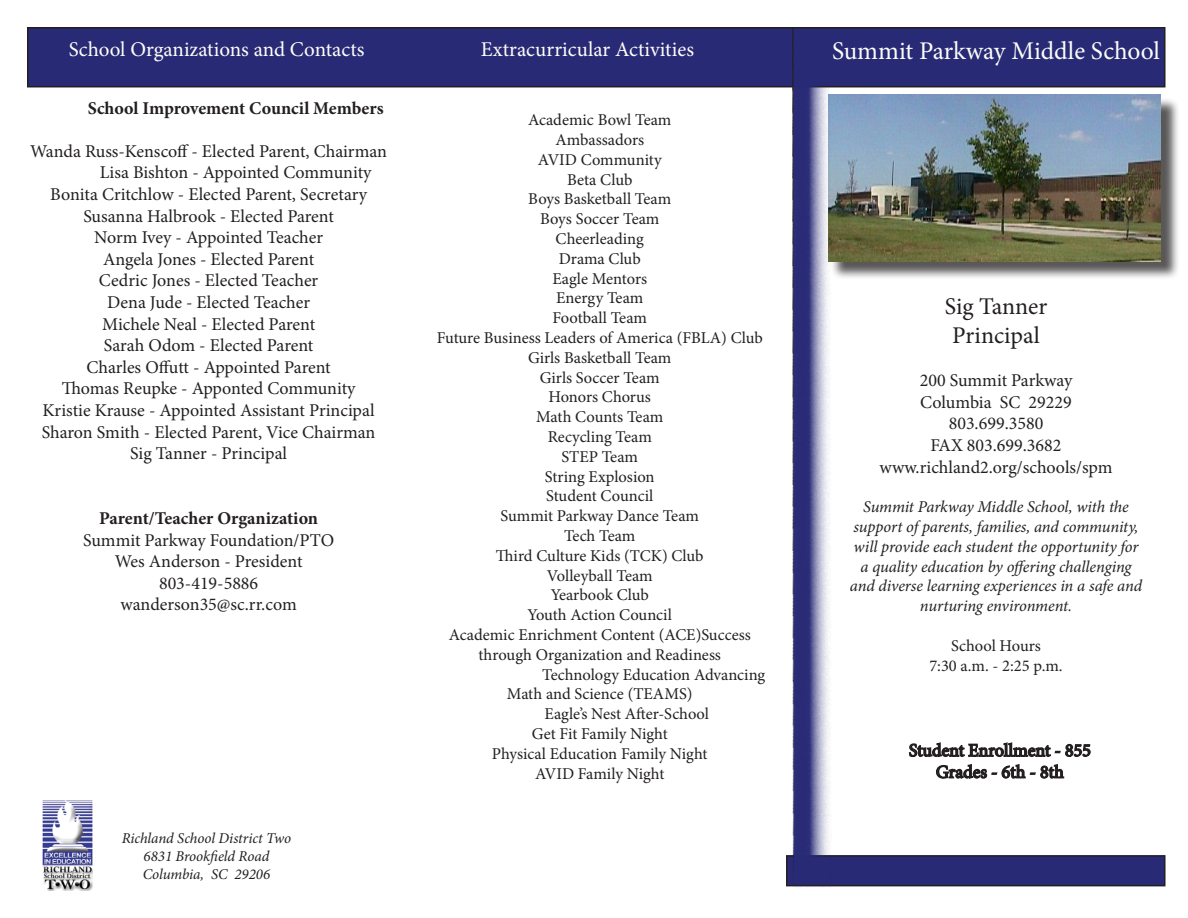
<style>
.page{position:relative;width:1188px;height:918px;background:#fff}
.page>*{position:absolute;margin:0;border:0;box-sizing:border-box;transform-origin:0 0}
.t1{font:25.5px "Minion Pro";letter-spacing:-.005em;color:#fbfdf8}
.t2{font:24px "Minion Pro";color:#231f20}
.t3{font:21px "Minion Pro";color:#fffefa}
.t4{font:18px "Minion Pro";color:#231f20}
.t5{font:700 18px "Minion Pro";letter-spacing:-.005em;color:#231f20}
.t6{font:16.5px/19.8px "Minion Pro";color:#231f20;text-align:center}
.t7{font:italic 16.5px/19.8px "Minion Pro";letter-spacing:-.01em;color:#231f20;text-align:center}
.t8{font:italic 15px "Minion Pro";letter-spacing:-.005em;color:#231f20}
</style>
<div class="page">
<div style="left:28px;top:28px;width:1137px;height:59px;background:#292a76"></div>
<div style="left:27px;top:27px;width:1139px;height:60px;border:2px solid #231f20"></div>
<div style="left:830px;top:97px;width:350px;height:183px;background:#231f20;opacity:.75"></div>
<img style="left:832px;top:95px;width:329px;height:166px">
<div style="left:787px;top:856px;width:378px;height:30px;background:#292a76"></div>
<div style="left:786px;top:855px;width:380px;height:31px;border:2px solid #231f20"></div>
<img style="left:43px;top:800px;width:50px;height:91px">
<svg style="left:908px;top:742px;width:183px;height:37px"></svg>
<svg style="left:795px;top:84px;width:34px;height:803px;background:#6e6fa2"></svg>
<p class="t3" style="left:69px;top:35px;width:297px">School Organizations and Contacts</p>
<p class="t3" style="left:481px;top:35px;width:215px">Extracurricular Activities</p>
<p class="t1" style="left:832px;top:34px;width:330px">Summit Parkway Middle School</p>
<p class="t5" style="left:88px;top:95px;width:297px">School Improvement Council Members</p>
<p class="t4" style="left:30px;top:139px;width:358px">Wanda Russ-Kenscoff - Elected Parent, Chairman</p>
<p class="t4" style="left:100px;top:161px;width:273px">Lisa Bishton - Appointed Community</p>
<p class="t4" style="left:50px;top:182px;width:319px">Bonita Critchlow - Elected Parent, Secretary</p>
<p class="t4" style="left:83px;top:204px;width:252px">Susanna Halbrook - Elected Parent</p>
<p class="t4" style="left:94px;top:225px;width:230px">Norm Ivey - Appointed Teacher</p>
<p class="t4" style="left:103px;top:247px;width:213px">Angela Jones - Elected Parent</p>
<p class="t4" style="left:99px;top:269px;width:221px">Cedric Jones - Elected Teacher</p>
<p class="t4" style="left:107px;top:290px;width:204px">Dena Jude - Elected Teacher</p>
<p class="t4" style="left:102px;top:312px;width:215px">Michele Neal - Elected Parent</p>
<p class="t4" style="left:104px;top:333px;width:211px">Sarah Odom - Elected Parent</p>
<p class="t4" style="left:86px;top:355px;width:246px">Charles Offutt - Appointed Parent</p>
<p class="t4" style="left:62px;top:377px;width:295px">Thomas Reupke - Apponted Community</p>
<p class="t4" style="left:43px;top:398px;width:334px">Kristie Krause - Appointed Assistant Principal</p>
<p class="t4" style="left:42px;top:420px;width:335px">Sharon Smith - Elected Parent, Vice Chairman</p>
<p class="t4" style="left:130px;top:441px;width:159px">Sig Tanner - Principal</p>
<p class="t5" style="left:99px;top:505px;width:220px">Parent/Teacher Organization</p>
<p class="t4" style="left:83px;top:528px;width:253px">Summit Parkway Foundation/PTO</p>
<p class="t4" style="left:115px;top:549px;width:189px">Wes Anderson - President</p>
<p class="t4" style="left:159px;top:571px;width:101px">803-419-5886</p>
<p class="t4" style="left:121px;top:593px;width:178px">wanderson35@sc.rr.com</p>
<p class="t8" style="left:122px;top:828px;width:171px">Richland School District Two</p>
<p class="t8" style="left:144px;top:846px;width:127px">6831 Brookfield Road</p>
<p class="t8" style="left:143px;top:864px;width:129px">Columbia, SC 29206</p>
<p class="t6" style="left:528px;top:110px;width:145px">Academic Bowl Team</p>
<p class="t6" style="left:555px;top:130px;width:90px">Ambassadors</p>
<p class="t6" style="left:538px;top:150px;width:125px">AVID Community</p>
<p class="t6" style="left:567px;top:170px;width:67px">Beta Club</p>
<p class="t6" style="left:528px;top:189px;width:144px">Boys Basketball Team</p>
<p class="t6" style="left:540px;top:209px;width:121px">Boys Soccer Team</p>
<p class="t6" style="left:556px;top:229px;width:90px">Cheerleading</p>
<p class="t6" style="left:559px;top:249px;width:83px">Drama Club</p>
<p class="t6" style="left:552px;top:269px;width:96px">Eagle Mentors</p>
<p class="t6" style="left:556px;top:288px;width:89px">Energy Team</p>
<p class="t6" style="left:553px;top:308px;width:96px">Football Team</p>
<p class="t6" style="left:437px;top:328px;width:328px">Future Business Leaders of America (FBLA) Club</p>
<p class="t6" style="left:528px;top:348px;width:145px">Girls Basketball Team</p>
<p class="t6" style="left:540px;top:368px;width:121px">Girls Soccer Team</p>
<p class="t6" style="left:549px;top:387px;width:104px">Honors Chorus</p>
<p class="t6" style="left:536px;top:407px;width:129px">Math Counts Team</p>
<p class="t6" style="left:548px;top:427px;width:106px">Recycling Team</p>
<p class="t6" style="left:562px;top:447px;width:78px">STEP Team</p>
<p class="t6" style="left:545px;top:467px;width:111px">String Explosion</p>
<p class="t6" style="left:546px;top:486px;width:109px">Student Council</p>
<p class="t6" style="left:501px;top:506px;width:200px">Summit Parkway Dance Team</p>
<p class="t6" style="left:564px;top:526px;width:73px">Tech Team</p>
<p class="t6" style="left:496px;top:546px;width:209px">Third Culture Kids (TCK) Club</p>
<p class="t6" style="left:547px;top:566px;width:107px">Volleyball Team</p>
<p class="t6" style="left:551px;top:585px;width:100px">Yearbook Club</p>
<p class="t6" style="left:528px;top:605px;width:146px">Youth Action Council</p>
<p class="t6" style="left:449px;top:625px;width:303px">Academic Enrichment Content (ACE)Success through Organization and Readiness</p>
<p class="t6" style="left:507px;top:665px;width:260px;text-align:left;text-indent:35px">Technology Education Advancing<br>Math and Science (TEAMS)</p>
<p class="t6" style="left:545px;top:704px;width:166px">Eagle’s Nest After-School</p>
<p class="t6" style="left:532px;top:724px;width:138px">Get Fit Family Night</p>
<p class="t6" style="left:492px;top:744px;width:217px">Physical Education Family Night</p>
<p class="t6" style="left:535px;top:764px;width:131px">AVID Family Night</p>
<p class="t2" style="left:945px;top:290px;width:104px">Sig Tanner</p>
<p class="t2" style="left:952px;top:319px;width:89px">Principal</p>
<p class="t4" style="left:920px;top:368px;width:154px">200 Summit Parkway</p>
<p class="t4" style="left:920px;top:390px;width:153px">Columbia SC 29229</p>
<p class="t4" style="left:949px;top:412px;width:96px">803.699.3580</p>
<p class="t4" style="left:931px;top:433px;width:133px">FAX 803.699.3682</p>
<p class="t4" style="left:880px;top:455px;width:235px">www.richland2.org/schools/spm</p>
<p class="t7" style="left:850px;top:497px;width:294px">Summit Parkway Middle School, with the support of parents, families, and community, will provide each student the opportunity for a quality education by offering challenging and diverse learning experiences in a safe and nurturing environment.</p>
<p class="t6" style="left:951px;top:636px;width:91px">School Hours</p>
<p class="t6" style="left:929px;top:656px;width:135px">7:30 a.m. - 2:25 p.m.</p>
</div>
